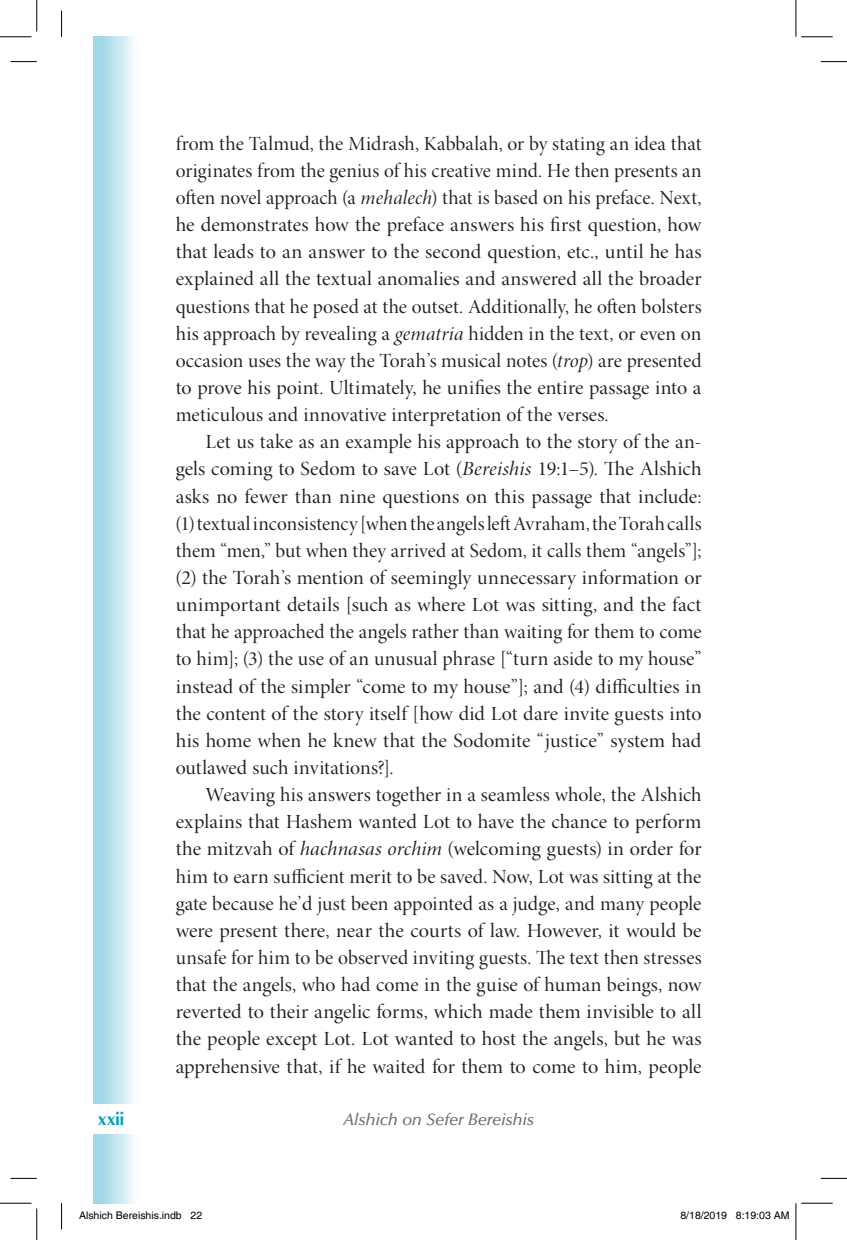
<style>
.page{position:relative;width:847px;height:1240px;background:#fff}
.page>*{position:absolute;margin:0;border:0;box-sizing:border-box;transform-origin:0 0}
.t1{font:20.12px/27.1px "Minion Pro Disp";color:#231f20;text-align:justify}
.t2{font:20.12px/27.1px "Minion Pro Disp";color:#231f20;text-align:justify;scale:1.04 1}
.t3{font:700 17.85px "Optima LT Std";color:#009fc3}
.t4{font:italic 500 16.62px "Optima LT Std";letter-spacing:-.015em;color:#6c6d70}
.t5{font:10.5px "Helvetica";color:#000}
.s1{font-family:"Minion Pro It Disp"}
</style>
<div class="page">
<svg style="left:10px;top:61px;width:27px;height:1px"></svg>
<svg style="left:821px;top:61px;width:26px;height:1px"></svg>
<svg style="left:10px;top:1177px;width:27px;height:1px"></svg>
<svg style="left:821px;top:1177px;width:26px;height:1px"></svg>
<svg style="left:61px;top:11px;width:1px;height:26px"></svg>
<svg style="left:61px;top:1203px;width:1px;height:26px"></svg>
<hr style="left:0;top:36px;width:32px;height:1px;background:#000">
<hr style="left:801px;top:36px;width:31px;height:1px;background:#000">
<hr style="left:0;top:1202px;width:32px;height:1px;background:#000">
<hr style="left:801px;top:1202px;width:31px;height:1px;background:#000">
<hr style="left:36px;top:0;width:1px;height:32px;background:#000">
<hr style="left:36px;top:1208px;width:1px;height:31px;background:#000">
<hr style="left:795px;top:0;width:1px;height:32px;background:#000">
<hr style="left:795px;top:1208px;width:1px;height:31px;background:#000">
<p class="t1" style="left:176px;top:130px;width:527px">from the Talmud, the Midrash, Kabbalah, or by stating an idea that originates from the genius of his creative mind. He then presents an often novel approach (a <span class="s1">mehalech</span>) that is based on his preface. Next, he demonstrates how the preface answers his first question, how that leads to an answer to the second question, etc., until he has explained all the textual anomalies and answered all the broader questions that he posed at the outset. Additionally, he often bolsters his approach by revealing a <span class="s1">gematria</span> hidden in the text, or even on occasion uses the way the Torah’s musical notes (<span class="s1">trop</span>) are presented to prove his point. Ultimately, he unifies the entire passage into a meticulous and innovative interpretation of the verses.</p>
<p class="t2" style="left:176px;top:429px;width:507px;text-indent:30px">Let us take as an example his approach to the story of the an&shy;gels coming to Sedom to save Lot (<span class="s1">Bereishis</span> 19:1–5). The Alshich asks no fewer than nine questions on this passage that include: (1) textual inconsistency [when the angels left Avraham, the Torah calls them “men,” but when they arrived at Sedom, it calls them “angels”]; (2) the Torah’s mention of seemingly unnecessary information or unimportant details [such as where Lot was sitting, and the fact that he approached the angels rather than waiting for them to come to him]; (3) the use of an unusual phrase [“turn aside to my house” instead of the simpler “come to my house”]; and (4) difficulties in the content of the story itself [how did Lot dare invite guests into his home when he knew that the Sodomite “justice” system had outlawed such invitations?].</p>
<p class="t1" style="left:176px;top:781px;width:527px;text-indent:30px">Weaving his answers together in a seamless whole, the Alshich explains that Hashem wanted Lot to have the chance to perform the mitzvah of <span class="s1">hachnasas orchim</span> (welcoming guests) in order for him to earn sufficient merit to be saved. Now, Lot was sitting at the gate because he’d just been appointed as a judge, and many people were present there, near the courts of law. However, it would be unsafe for him to be observed inviting guests. The text then stresses that the angels, who had come in the guise of human beings, now reverted to their angelic forms, which made them invisible to all the people except Lot. Lot wanted to host the angels, but he was apprehensive that, if he waited for them to come to him, people</p>
<p class="t3" style="left:98px;top:1108px;width:28px">xxii</p>
<p class="t4" style="left:343px;top:1109px;width:193px">Alshich on Sefer Bereishis</p>
<p class="t5" style="left:79px;top:1208px;width:125px">Alshich Bereishis.indb 22</p>
<p class="t5" style="left:680px;top:1208px;width:111px">8/18/2019 8:19:03 AM</p>
</div>
